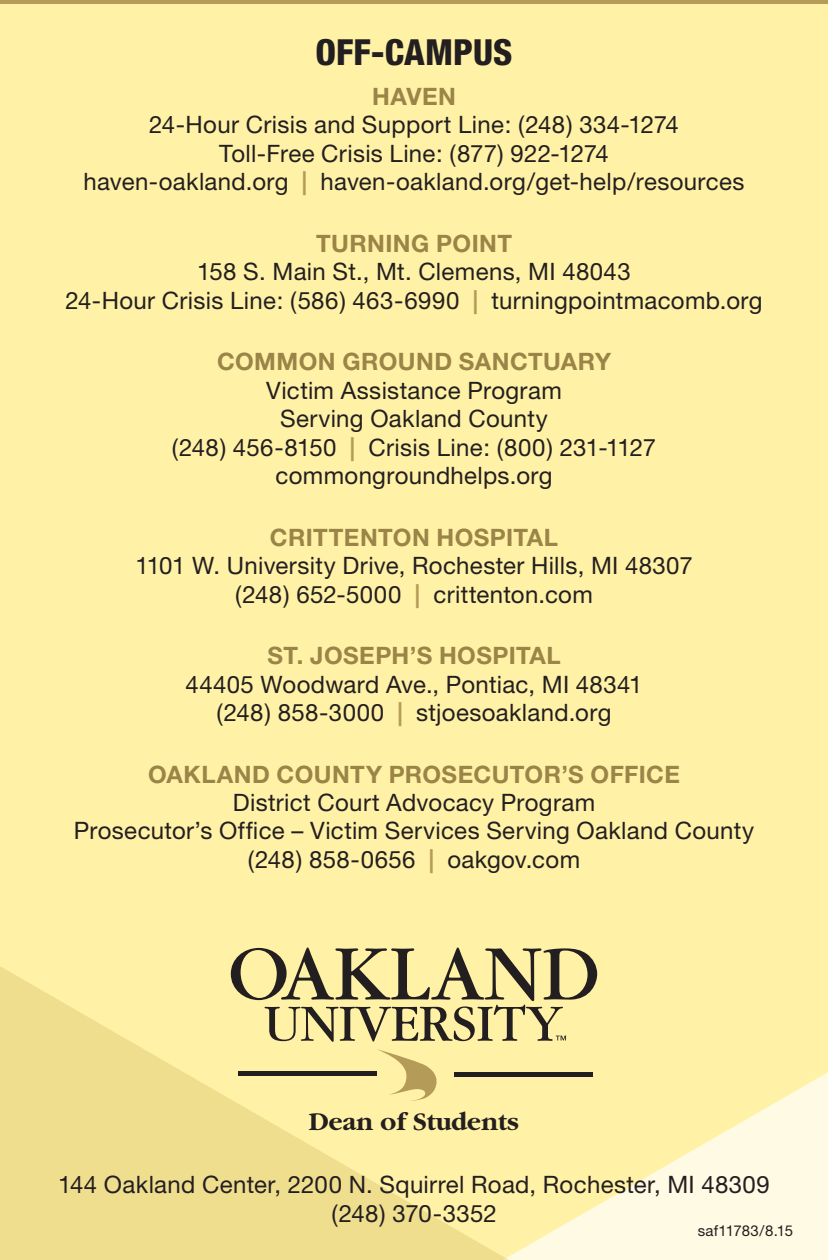
<style>
.page{position:relative;width:828px;height:1260px;background:#fff1a5}
.page>*{position:absolute;margin:0;border:0;box-sizing:border-box;transform-origin:0 0}
.t1{font:800 condensed 36px "Helvetica Neue";color:#231f20}
.t2{font:700 26.4px "Garamond";color:#231f20}
.t3{font:24px/28.5px "Helvetica Neue";letter-spacing:.015em;color:#231f20;text-align:center}
.t4{font:700 24px "Helvetica Neue";letter-spacing:.02em;color:#9a8448}
.t5{font:15px "Helvetica Neue";letter-spacing:.005em;color:#231f20}
.s1{font-weight:700;color:#b59b58}
</style>
<div class="page">
<svg style="left:587px;top:1072px;width:241px;height:188px;fill:#fffae3"></svg>
<svg style="left:0;top:947px;width:587px;height:313px;fill:#f0de8f"></svg>
<svg style="left:231px;top:948px;width:366px;height:94px"></svg>
<svg style="left:376px;top:1049px;width:62px;height:52px"></svg>
<div style="left:238px;top:1071px;width:138px;height:5px;background:#231f20"></div>
<hr style="left:455px;top:1072px;width:138px;height:4px;background:#231f20">
<hr style="left:0;top:0;width:828px;height:4px;background:#b59b58">
<h1 class="t1" style="left:316px;top:30px;width:198px">OFF-CAMPUS</h1>
<p class="t4" style="left:372px;top:81px;width:85px">HAVEN</p>
<p class="t3" style="left:83px;top:110px;width:663px">24-Hour Crisis and Support Line: (248) 334-1274<br>Toll-Free Crisis Line: (877) 922-1274<br>haven-oakland.org <span class="s1">|</span> haven-oakland.org/get-help/resources</p>
<p class="t4" style="left:316px;top:228px;width:197px">TURNING POINT</p>
<p class="t3" style="left:65px;top:257px;width:699px">158 S. Main St., Mt. Clemens, MI 48043<br>24-Hour Crisis Line: (586) 463-6990 <span class="s1">|</span> turningpointmacomb.org</p>
<p class="t4" style="left:217px;top:347px;width:396px">COMMON GROUND SANCTUARY</p>
<p class="t3" style="left:172px;top:375px;width:486px">Victim Assistance Program<br>Serving Oakland County<br>(248) 456-8150 <span class="s1">|</span> Crisis Line: (800) 231-1127 commongroundhelps.org</p>
<p class="t4" style="left:270px;top:522px;width:290px">CRITTENTON HOSPITAL</p>
<p class="t3" style="left:135px;top:551px;width:559px">1101 W. University Drive, Rochester Hills, MI 48307 (248) 652-5000 <span class="s1">|</span> crittenton.com</p>
<p class="t4" style="left:267px;top:641px;width:295px">ST. JOSEPH’S HOSPITAL</p>
<p class="t3" style="left:186px;top:669px;width:458px">44405 Woodward Ave., Pontiac, MI 48341 (248) 858-3000 <span class="s1">|</span> stjoesoakland.org</p>
<p class="t4" style="left:148px;top:759px;width:533px">OAKLAND COUNTY PROSECUTOR’S OFFICE</p>
<p class="t3" style="left:74px;top:788px;width:682px">District Court Advocacy Program<br>Prosecutor’s Office – Victim Services Serving Oakland County (248) 858-0656 <span class="s1">|</span> oakgov.com</p>
<p class="t2" style="left:309px;top:1107px;width:212px">Dean of Students</p>
<p class="t3" style="left:58px;top:1170px;width:713px">144 Oakland Center, 2200 N. Squirrel Road, Rochester, MI 48309 (248) 370-3352</p>
<p class="t5" style="left:698px;top:1222px;width:97px">saf11783/8.15</p>
</div>
